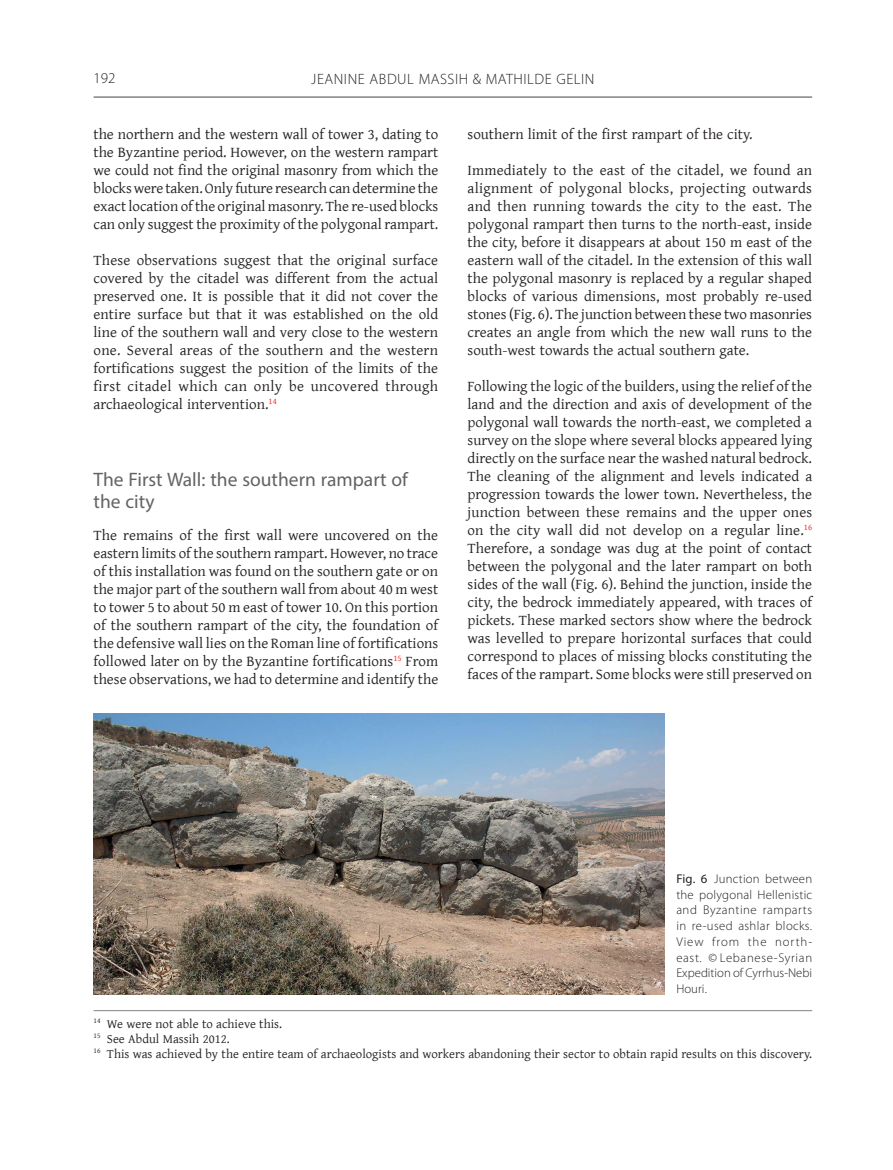
<style>
.page{position:relative;width:893px;height:1170px;background:#fff}
.page>*{position:absolute;margin:0;border:0;box-sizing:border-box;transform-origin:0 0}
.t1{font:19.5px/22.5px "Myriad Pro";color:#636366}
.t2{font:15px/18px "Gentium";color:#231f20;text-align:justify}
.t3{font:300 15px "Myriad Pro";letter-spacing:.035em;color:#231f20}
.t4{font:12.75px/15px "Gentium";color:#231f20}
.t5{font:300 12.75px/15.8px "Myriad Pro";letter-spacing:.04em;color:#231f20;text-align:justify}
.s1{font-weight:400}
</style>
<div class="page">
<hr style="left:94px;top:96px;width:718px;height:2px;background:#808285">
<hr style="left:94px;top:1010px;width:718px;height:1px;background:#808285">
<img style="left:94px;top:713px;width:570px;height:281px">
<p class="t3" style="left:94px;top:69px;width:24px">192</p>
<p class="t3" style="left:311px;top:70px;width:285px">JEANINE ABDUL MASSIH &amp; MATHILDE GELIN</p>
<p class="t2" style="left:94px;top:124px;width:346px">the northern and the western wall of tower 3, dating to the Byzantine period. However, on the western rampart we could not find the original masonry from which the blocks were taken. Only future research can determine the exact location of the original masonry. The re-used blocks can only suggest the proximity of the polygonal rampart.</p>
<p class="t2" style="left:94px;top:250px;width:346px">These observations suggest that the original surface covered by the citadel was different from the actual preserved one. It is possible that it did not cover the entire surface but that it was established on the old line of the southern wall and very close to the western one. Several areas of the southern and the western fortifications suggest the position of the limits of the first citadel which can only be uncovered through archaeological intervention.<sup>14</sup></p>
<h1 class="t1" style="left:94px;top:467px;width:316px">The First Wall: the southern rampart of the city</h1>
<p class="t2" style="left:94px;top:525px;width:346px">The remains of the first wall were uncovered on the eastern limits of the southern rampart. However, no trace of this installation was found on the southern gate or on the major part of the southern wall from about 40 m west to tower 5 to about 50 m east of tower 10. On this portion of the southern rampart of the city, the foundation of the defensive wall lies on the Roman line of fortifications followed later on by the Byzantine fortifications<sup>15</sup> From these observations, we had to determine and identify the</p>
<p class="t2" style="left:468px;top:124px;width:286px">southern limit of the first rampart of the city.</p>
<p class="t2" style="left:468px;top:160px;width:346px">Immediately to the east of the citadel, we found an alignment of polygonal blocks, projecting outwards and then running towards the city to the east. The polygonal rampart then turns to the north-east, inside the city, before it disappears at about 150 m east of the eastern wall of the citadel. In the extension of this wall the polygonal masonry is replaced by a regular shaped blocks of various dimensions, most probably re-used stones (Fig. 6). The junction between these two masonries creates an angle from which the new wall runs to the south-west towards the actual southern gate.</p>
<p class="t2" style="left:468px;top:376px;width:346px">Following the logic of the builders, using the relief of the land and the direction and axis of development of the polygonal wall towards the north-east, we completed a survey on the slope where several blocks appeared lying directly on the surface near the washed natural bedrock.<br>The cleaning of the alignment and levels indicated a progression towards the lower town. Nevertheless, the junction between these remains and the upper ones on the city wall did not develop on a regular line.<sup>16<br></sup>Therefore, a sondage was dug at the point of contact between the polygonal and the later rampart on both sides of the wall (Fig. 6). Behind the junction, inside the city, the bedrock immediately appeared, with traces of pickets. These marked sectors show where the bedrock was levelled to prepare horizontal surfaces that could correspond to places of missing blocks constituting the faces of the rampart. Some blocks were still preserved on</p>
<p class="t5" style="left:676px;top:870px;width:137px"><span class="s1">Fig. 6</span> Junction between the polygonal Hellenistic and Byzantine ramparts in re-used ashlar blocks.<br>View from the north&shy;east. © Lebanese-Syrian Expedition of Cyrrhus-Nebi Houri.</p>
<p class="t4" style="left:94px;top:1015px;width:720px"><sup>14</sup> We were not able to achieve this.<br><sup>15</sup> See Abdul Massih 2012.<br><sup>16</sup> This was achieved by the entire team of archaeologists and workers abandoning their sector to obtain rapid results on this discovery.</p>
</div>
